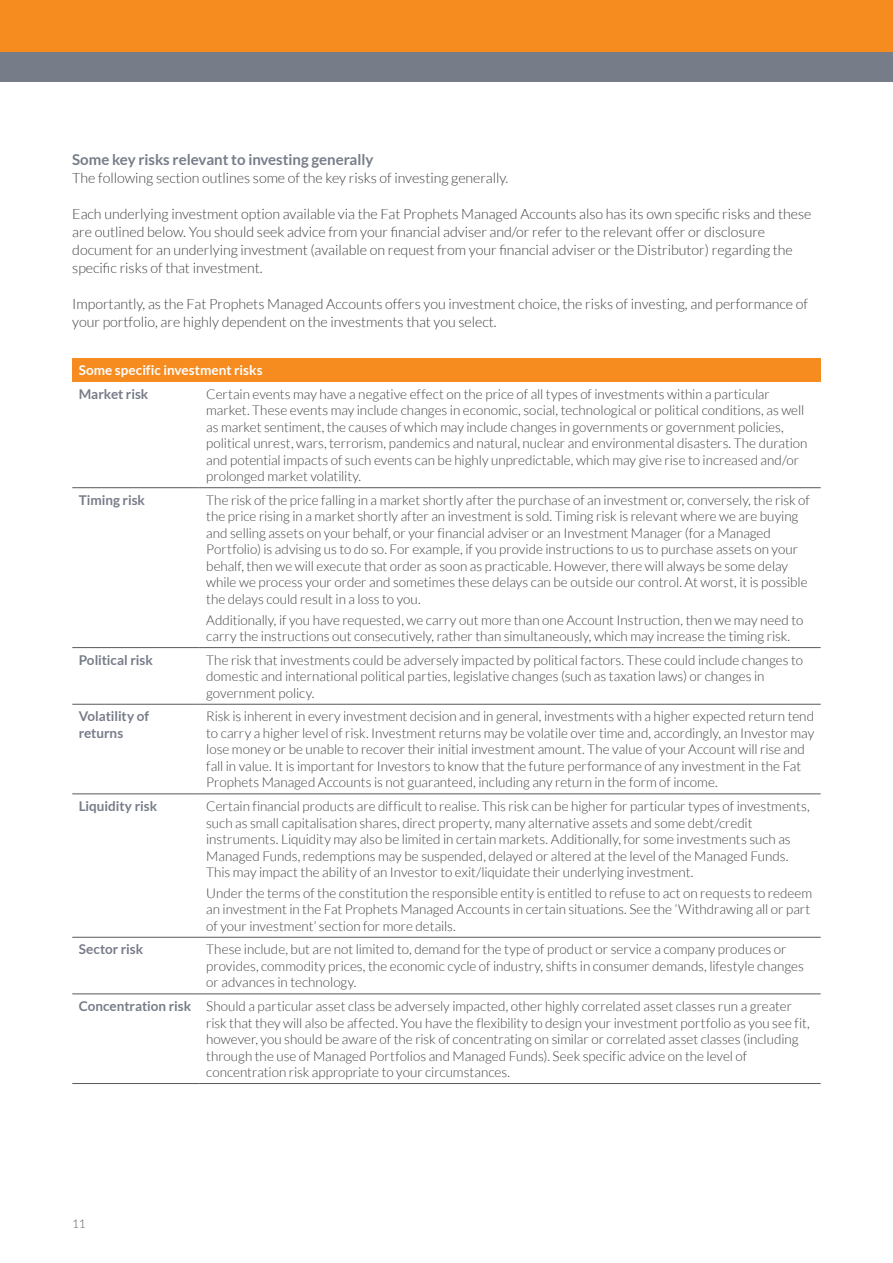
<style>
.page{position:relative;width:893px;height:1263px;background:#fff}
.page>*{position:absolute;margin:0;border:0;box-sizing:border-box;transform-origin:0 0}
.t1{font:700 15px "Lato";letter-spacing:-.005em;color:#777c89}
.t2{font:300 14.25px/18px "Lato";letter-spacing:-.005em;color:#414042}
.t3{font:300 13.5px/16.5px "Lato";letter-spacing:-.005em;color:#414042}
.t4{font:700 13.5px/16.5px "Lato";color:#777c89}
.t5{font:700 13.5px "Lato";letter-spacing:.005em;color:#fff}
.t6{font:300 12px "Lato";color:#58595b}
.s1{font-weight:700;color:#777c89}
</style>
<div class="page">
<div style="left:0;top:0;width:893px;height:51px;background:#f68b1f"></div>
<div style="left:0;top:53px;width:893px;height:29px;background:#777c89"></div>
<div style="left:72px;top:358px;width:749px;height:24px;background:#f68b1f"></div>
<hr style="left:72px;top:487px;width:128px;height:1px;background:#58595b">
<hr style="left:200px;top:487px;width:621px;height:1px;background:#58595b">
<hr style="left:72px;top:647px;width:128px;height:1px;background:#58595b">
<hr style="left:200px;top:647px;width:621px;height:1px;background:#58595b">
<hr style="left:72px;top:704px;width:128px;height:1px;background:#58595b">
<hr style="left:200px;top:704px;width:621px;height:1px;background:#58595b">
<hr style="left:72px;top:794px;width:128px;height:1px;background:#58595b">
<hr style="left:72px;top:937px;width:128px;height:1px;background:#58595b">
<hr style="left:200px;top:937px;width:621px;height:1px;background:#58595b">
<hr style="left:72px;top:994px;width:128px;height:1px;background:#58595b">
<hr style="left:200px;top:994px;width:621px;height:1px;background:#58595b">
<hr style="left:72px;top:1083px;width:128px;height:1px;background:#58595b">
<hr style="left:200px;top:1083px;width:621px;height:1px;background:#58595b">
<hr style="left:200px;top:794px;width:621px;height:1px;background:#58595b">
<p class="t1" style="left:72px;top:151px;width:303px">Some key risks relevant to investing generally</p>
<p class="t2" style="left:72px;top:169px;width:437px">The following section outlines some of the key risks of investing generally.</p>
<p class="t2" style="left:72px;top:205px;width:741px">Each underlying investment option available via the Fat Prophets Managed Accounts also has its own specific risks and these are outlined below. You should seek advice from your financial adviser and/or refer to the relevant offer or disclosure document for an underlying investment (available on request from your financial adviser or the Distributor) regarding the specific risks of that investment.</p>
<p class="t2" style="left:72px;top:295px;width:737px">Importantly, as the Fat Prophets Managed Accounts offers you investment choice, the risks of investing, and performance of your portfolio, are highly dependent on the investments that you select.</p>
<p class="t5" style="left:79px;top:362px;width:185px">Some specific investment risks</p>
<p class="t4" style="left:79px;top:385px;width:71px">Market risk</p>
<p class="t3" style="left:206px;top:386px;width:603px">Certain events may have a negative effect on the price of all types of investments within a particular market. These events may include changes in economic, social, technological or political conditions, as well as market sentiment, the causes of which may include changes in governments or government policies, political unrest, wars, terrorism, pandemics and natural, nuclear and environmental disasters. The duration and potential impacts of such events can be highly unpredictable, which may give rise to increased and/or prolonged market volatility.</p>
<p class="t4" style="left:79px;top:492px;width:68px">Timing risk</p>
<p class="t3" style="left:206px;top:492px;width:605px">The risk of the price falling in a market shortly after the purchase of an investment or, conversely, the risk of the price rising in a market shortly after an investment is sold. Timing risk is relevant where we are buying and selling assets on your behalf, or your financial adviser or an Investment Manager (for a Managed Portfolio) is advising us to do so. For example, if you provide instructions to us to purchase assets on your behalf, then we will execute that order as soon as practicable. However, there will always be some delay while we process your order and sometimes these delays can be outside our control. At worst, it is possible the delays could result in a loss to you.</p>
<p class="t3" style="left:206px;top:612px;width:599px">Additionally, if you have requested, we carry out more than one Account Instruction, then we may need to carry the instructions out consecutively, rather than simultaneously, which may increase the timing risk.</p>
<p class="t4" style="left:79px;top:651px;width:76px">Political risk</p>
<p class="t3" style="left:206px;top:652px;width:598px">The risk that investments could be adversely impacted by political factors. These could include changes to domestic and international political parties, legislative changes (such as taxation laws) or changes in government policy.</p>
<p class="t4" style="left:79px;top:708px;width:72px">Volatility of returns</p>
<p class="t3" style="left:206px;top:708px;width:610px">Risk is inherent in every investment decision and in general, investments with a higher expected return tend to carry a higher level of risk. Investment returns may be volatile over time and, accordingly, an Investor may lose money or be unable to recover their initial investment amount. The value of your Account will rise and fall in value. It is important for Investors to know that the future performance of any investment in the Fat Prophets Managed Accounts is not guaranteed, including any return in the form of income.</p>
<p class="t4" style="left:79px;top:798px;width:80px">Liquidity risk</p>
<p class="t3" style="left:206px;top:798px;width:605px">Certain financial products are difficult to realise. This risk can be higher for particular types of investments, such as small capitalisation shares, direct property, many alternative assets and some debt/credit instruments. Liquidity may also be limited in certain markets. Additionally, for some investments such as Managed Funds, redemptions may be suspended, delayed or altered at the level of the Managed Funds.<br>This may impact the ability of an Investor to exit/liquidate their underlying investment.</p>
<p class="t3" style="left:206px;top:885px;width:607px">Under the terms of the constitution the responsible entity is entitled to refuse to act on requests to redeem an investment in the Fat Prophets Managed Accounts in certain situations. See the ‘Withdrawing all or part of your investment’ section for more details.</p>
<p class="t4" style="left:79px;top:941px;width:66px">Sector risk</p>
<p class="t3" style="left:206px;top:941px;width:599px">These include, but are not limited to, demand for the type of product or service a company produces or provides, commodity prices, the economic cycle of industry, shifts in consumer demands, lifestyle changes or advances in technology.</p>
<p class="t3" style="left:206px;top:998px;width:605px;text-indent:-128px"><span class="s1">Concentration risk</span> Should a particular asset class be adversely impacted, other highly correlated asset classes run a greater risk that they will also be affected. You have the flexibility to design your investment portfolio as you see fit, however, you should be aware of the risk of concentrating on similar or correlated asset classes (including through the use of Managed Portfolios and Managed Funds). Seek specific advice on the level of concentration risk appropriate to your circumstances.</p>
<p class="t6" style="left:72px;top:1217px;width:15px">11</p>
</div>
